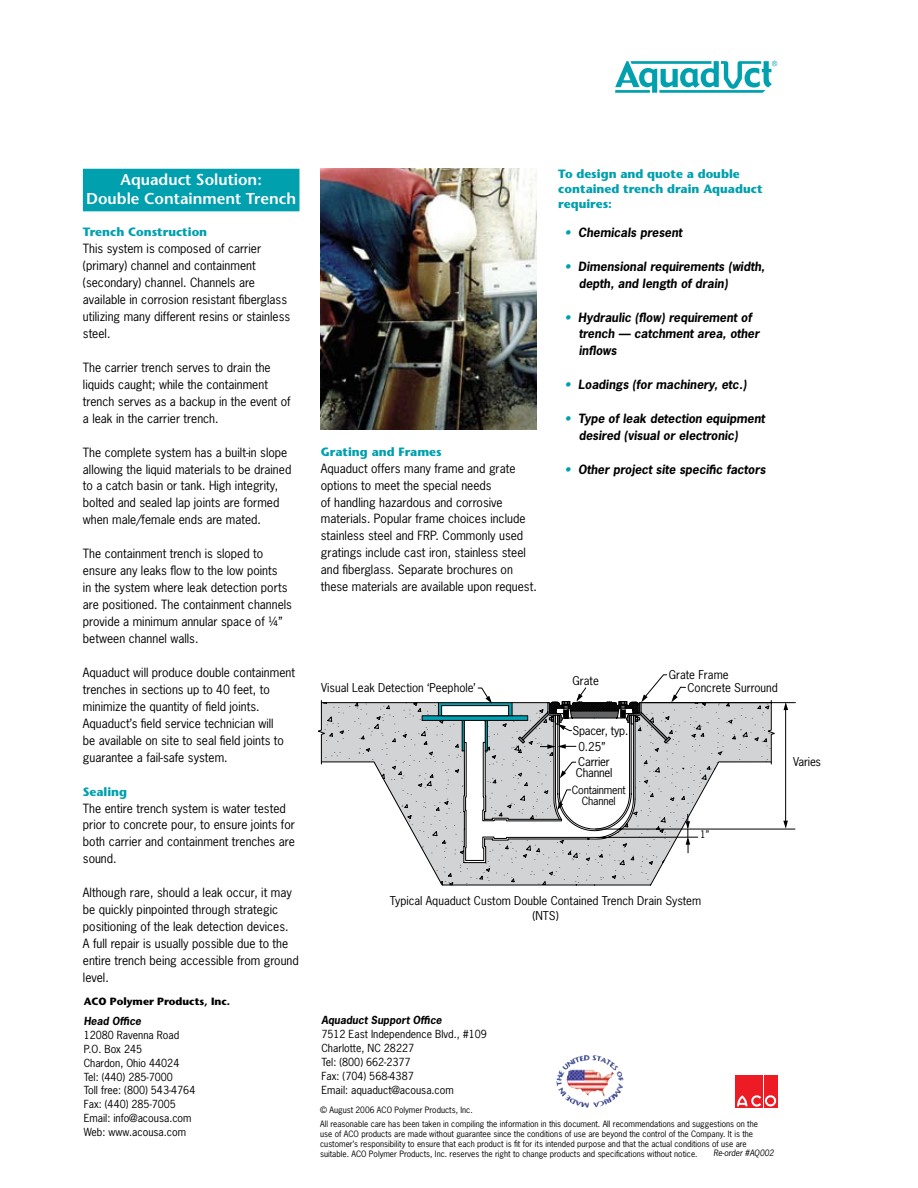
<style>
.page{position:relative;width:918px;height:1188px;background:#fff}
.page>*{position:absolute;margin:0;border:0;box-sizing:border-box;transform-origin:0 0}
.t1{font:600 15.75px/18.9px "Stone Sans";color:#fff;text-align:center}
.t2{font:12px/17px "News Gothic";color:#000}
.t3{font:italic 700 12px/17px "News Gothic";color:#000}
.t4{font:700 12px/15px "Stone Sans";color:#00a0af}
.t5{font:11.4px/14.7px "News Gothic";color:#000;text-align:center}
.t6{font:11.4px/11.4px "News Gothic";letter-spacing:-.02em;color:#000}
.t7{font:10.65px/11.4px "News Gothic";letter-spacing:-.02em;color:#000;text-align:center}
.t8{font:10.5px/14px "News Gothic";color:#000}
.t9{font:italic 700 10.5px "News Gothic";color:#000}
.t10{font:700 10.5px "Stone Sans";color:#000}
.t11{font:9.75px "News Gothic";color:#000}
.t12{font:8.25px/9.9px "News Gothic";color:#000}
.t13{font:italic 8.25px "News Gothic";color:#000}
.s1{color:#00a0af}
</style>
<div class="page">
<div style="left:84px;top:170px;width:215px;height:41px;background:#00a0af"></div>
<div style="left:83px;top:169px;width:216px;height:42px;border:2px solid #00a0af"></div>
<img style="left:320px;top:169px;width:217px;height:260px">
<svg style="left:615px;top:61px;width:162px;height:32px"></svg>
<svg style="left:318px;top:674px;width:478px;height:212px"></svg>
<svg style="left:325px;top:704px;width:48px;height:38px;background:#cacccc"></svg>
<svg style="left:359px;top:748px;width:5px;height:7px"></svg>
<svg style="left:325px;top:752px;width:16px;height:7px"></svg>
<hr style="left:785px;top:708px;width:1px;height:116px;background:#000">
<svg style="left:784px;top:702px;width:4px;height:8px"></svg>
<svg style="left:783px;top:821px;width:5px;height:8px"></svg>
<svg style="left:380px;top:694px;width:390px;height:191px"></svg>
<img style="left:562px;top:1055px;width:56px;height:23px">
<div style="left:736px;top:1076px;width:13px;height:32px;background:#ed1c24"></div>
<div style="left:750px;top:1076px;width:13px;height:32px;background:#ed1c24"></div>
<div style="left:764px;top:1076px;width:13px;height:32px;background:#ed1c24"></div>
<svg style="left:737px;top:1095px;width:39px;height:12px"></svg>
<h1 class="t1" style="left:86px;top:170px;width:211px">Aquaduct Solution:<br>Double Containment Trench</h1>
<p class="t4" style="left:83px;top:225px;width:126px">Trench Construction</p>
<p class="t2" style="left:83px;top:240px;width:209px">This system is composed of carrier (primary) channel and containment (secondary) channel. Channels are available in corrosion resistant fiberglass utilizing many different resins or stainless steel.</p>
<p class="t2" style="left:83px;top:358px;width:209px">The carrier trench serves to drain the liquids caught; while the containment trench serves as a backup in the event of a leak in the carrier trench.</p>
<p class="t2" style="left:83px;top:443px;width:210px">The complete system has a built-in slope allowing the liquid materials to be drained to a catch basin or tank. High integrity, bolted and sealed lap joints are formed when male/female ends are mated.</p>
<p class="t2" style="left:83px;top:545px;width:211px">The containment trench is sloped to ensure any leaks flow to the low points<br>in the system where leak detection ports are positioned. The containment channels provide a minimum annular space of ¼” between channel walls.</p>
<p class="t2" style="left:83px;top:664px;width:214px">Aquaduct will produce double containment trenches in sections up to 40 feet, to minimize the quantity of field joints.<br>Aquaduct’s field service technician will<br>be available on site to seal field joints to guarantee a fail-safe system.</p>
<p class="t4" style="left:83px;top:784px;width:46px">Sealing</p>
<p class="t2" style="left:83px;top:799px;width:214px">The entire trench system is water tested prior to concrete pour, to ensure joints for both carrier and containment trenches are sound.</p>
<p class="t2" style="left:83px;top:884px;width:217px">Although rare, should a leak occur, it may be quickly pinpointed through strategic positioning of the leak detection devices.<br>A full repair is usually possible due to the entire trench being accessible from ground level.</p>
<p class="t10" style="left:84px;top:995px;width:148px">ACO Polymer Products, Inc.</p>
<p class="t9" style="left:84px;top:1014px;width:59px">Head Office</p>
<p class="t8" style="left:84px;top:1027px;width:113px">12080 Ravenna Road<br>P.O. Box 245<br>Chardon, Ohio 44024<br>Tel: (440) 285-7000<br>Toll free: (800) 543-4764<br>Fax: (440) 285-7005<br>Email: info@acousa.com<br>Web: www.acousa.com</p>
<p class="t4" style="left:321px;top:444px;width:122px">Grating and Frames</p>
<p class="t2" style="left:321px;top:459px;width:217px">Aquaduct offers many frame and grate options to meet the special needs<br>of handling hazardous and corrosive materials. Popular frame choices include stainless steel and FRP. Commonly used gratings include cast iron, stainless steel and fiberglass. Separate brochures on these materials are available upon request.</p>
<p class="t4" style="left:558px;top:166px;width:206px">To design and quote a double contained trench drain Aquaduct requires:</p>
<p class="t3" style="left:565px;top:223px;width:118px"><span class="s1">•</span> Chemicals present</p>
<p class="t3" style="left:579px;top:257px;width:188px;text-indent:-13px"><span class="s1">•</span> Dimensional requirements (width, depth, and length of drain)</p>
<p class="t3" style="left:579px;top:308px;width:182px;text-indent:-13px"><span class="s1">•</span> Hydraulic (flow) requirement of trench — catchment area, other inflows</p>
<p class="t3" style="left:565px;top:376px;width:183px"><span class="s1">•</span> Loadings (for machinery, etc.)</p>
<p class="t3" style="left:579px;top:410px;width:188px;text-indent:-13px"><span class="s1">•</span> Type of leak detection equipment desired (visual or electronic)</p>
<p class="t3" style="left:565px;top:461px;width:202px"><span class="s1">•</span> Other project site specific factors</p>
<p class="t5" style="left:321px;top:680px;width:156px">Visual Leak Detection ‘Peephole’</p>
<p class="t5" style="left:573px;top:673px;width:28px">Grate</p>
<p class="t5" style="left:687px;top:668px;width:92px;line-height:12.9px;text-align:left;text-indent:-19px">Grate Frame<br>Concrete Surround</p>
<p class="t6" style="left:573px;top:725px;width:57px">Spacer, typ.</p>
<p class="t6" style="left:576px;top:756px;width:38px">Carrier<br>Channel</p>
<p class="t7" style="left:572px;top:784px;width:55px">Containment<br>Channel</p>
<p class="t5" style="left:578px;top:739px;width:29px">0.25”</p>
<p class="t11" style="left:700px;top:828px;width:11px">1”</p>
<p class="t5" style="left:793px;top:754px;width:29px">Varies</p>
<p class="t5" style="left:390px;top:893px;width:313px">Typical Aquaduct Custom Double Contained Trench Drain System (NTS)</p>
<p class="t9" style="left:321px;top:1013px;width:122px">Aquaduct Support Office</p>
<p class="t8" style="left:321px;top:1026px;width:167px">7512 East Independence Blvd., #109<br>Charlotte, NC 28227<br>Tel: (800) 662-2377<br>Fax: (704) 568-4387<br>Email: aquaduct@acousa.com</p>
<p class="t12" style="left:320px;top:1102px;width:439px;line-height:14.4px">© August 2006 ACO Polymer Products, Inc.<br>All reasonable care has been taken in compiling the information in this document. All recommendations and suggestions on the</p>
<p class="t12" style="left:320px;top:1129px;width:435px">use of ACO products are made without guarantee since the conditions of use are beyond the control of the Company. It is the customer’s responsibility to ensure that each product is fit for its intended purpose and that the actual conditions of use are suitable. ACO Polymer Products, Inc. reserves the right to change products and specifications without notice.</p>
<p class="t13" style="left:713px;top:1148px;width:62px">Re-order #AQ002</p>
</div>
